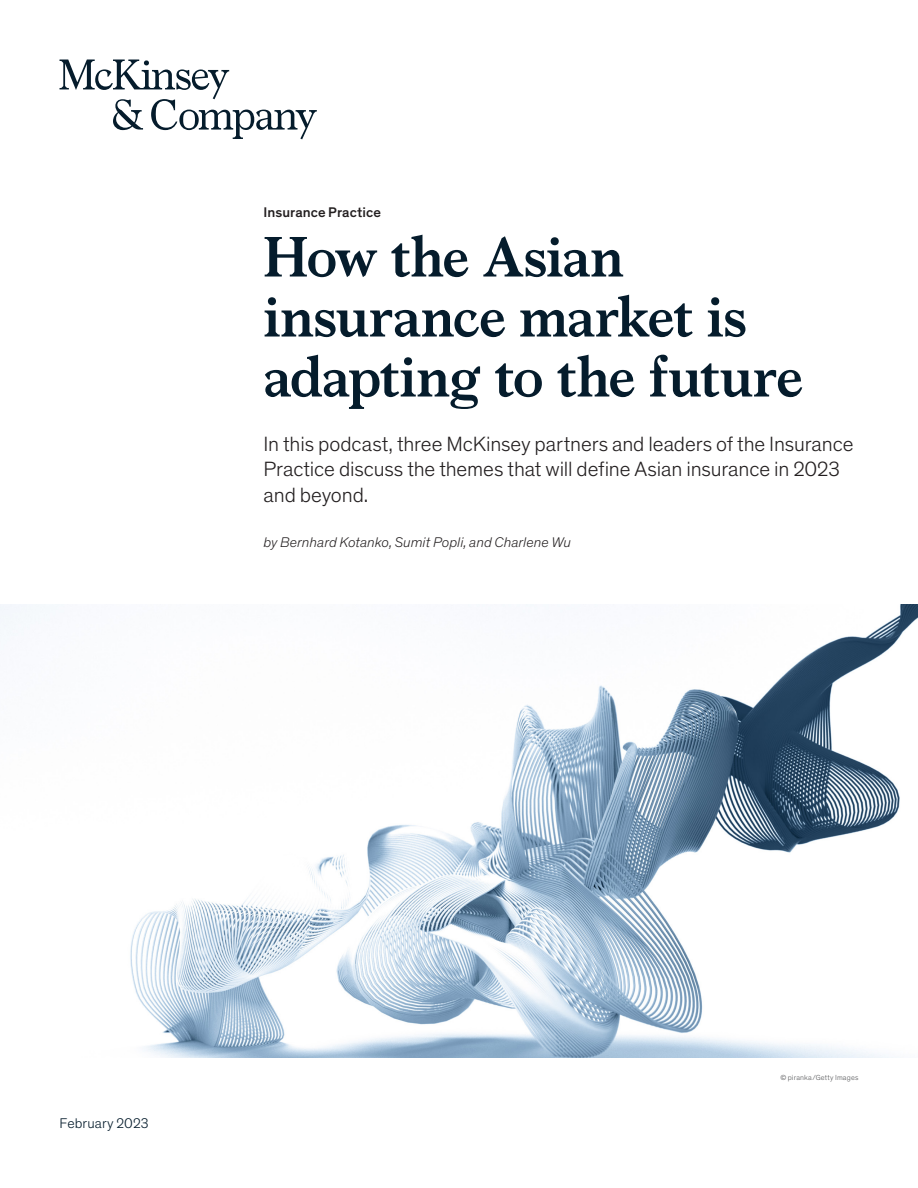
<style>
.page{position:relative;width:918px;height:1188px;background:#fff}
.page>*{position:absolute;margin:0;border:0;box-sizing:border-box;transform-origin:0 0}
.Title_of_article-dee{font:700 57px/60px "Bower";letter-spacing:-.01em;color:#051c2c}
.Standfirst-Dek_McKin{font:300 21px/25.5px "Mc Kinsey Sans";letter-spacing:-.005em;color:#231f20}
.Author_byline{font:italic 300 14.25px "Mc Kinsey Sans";letter-spacing:.005em;color:#231f20}
.Eyebrow{font:500 14.25px "Mc Kinsey Sans";letter-spacing:.005em;color:#231f20}
.Cover_date_-_Deep_bl{font:300 14.25px "Mc Kinsey Sans";letter-spacing:.005em;color:#051c2c}
.Art_Photo_credit{font:300 7.5px "Mc Kinsey Sans";letter-spacing:.025em;color:#57585a}
</style>
<div class="page">
<img style="left:0;top:604px;width:918px;height:454px">
<svg style="left:60px;top:60px;width:257px;height:79px"></svg>
<p class="Eyebrow" style="left:264px;top:201px;width:119px">Insurance Practice</p>
<p class="Title_of_article-dee" style="left:264px;top:223px;width:541px">How the Asian insurance market is adapting to the future</p>
<p class="Standfirst-Dek_McKin" style="left:264px;top:430px;width:592px">In this podcast, three McKinsey partners and leaders of the Insurance<br>Practice discuss the themes that will define Asian insurance in 2023 and beyond.</p>
<p class="Author_byline" style="left:264px;top:532px;width:309px">by Bernhard Kotanko, Sumit Popli, and Charlene Wu</p>
<p class="Cover_date_-_Deep_bl" style="left:60px;top:1113px;width:91px">February 2023</p>
<p class="Art_Photo_credit" style="left:780px;top:1072px;width:80px">© piranka/Getty Images</p>
</div>
